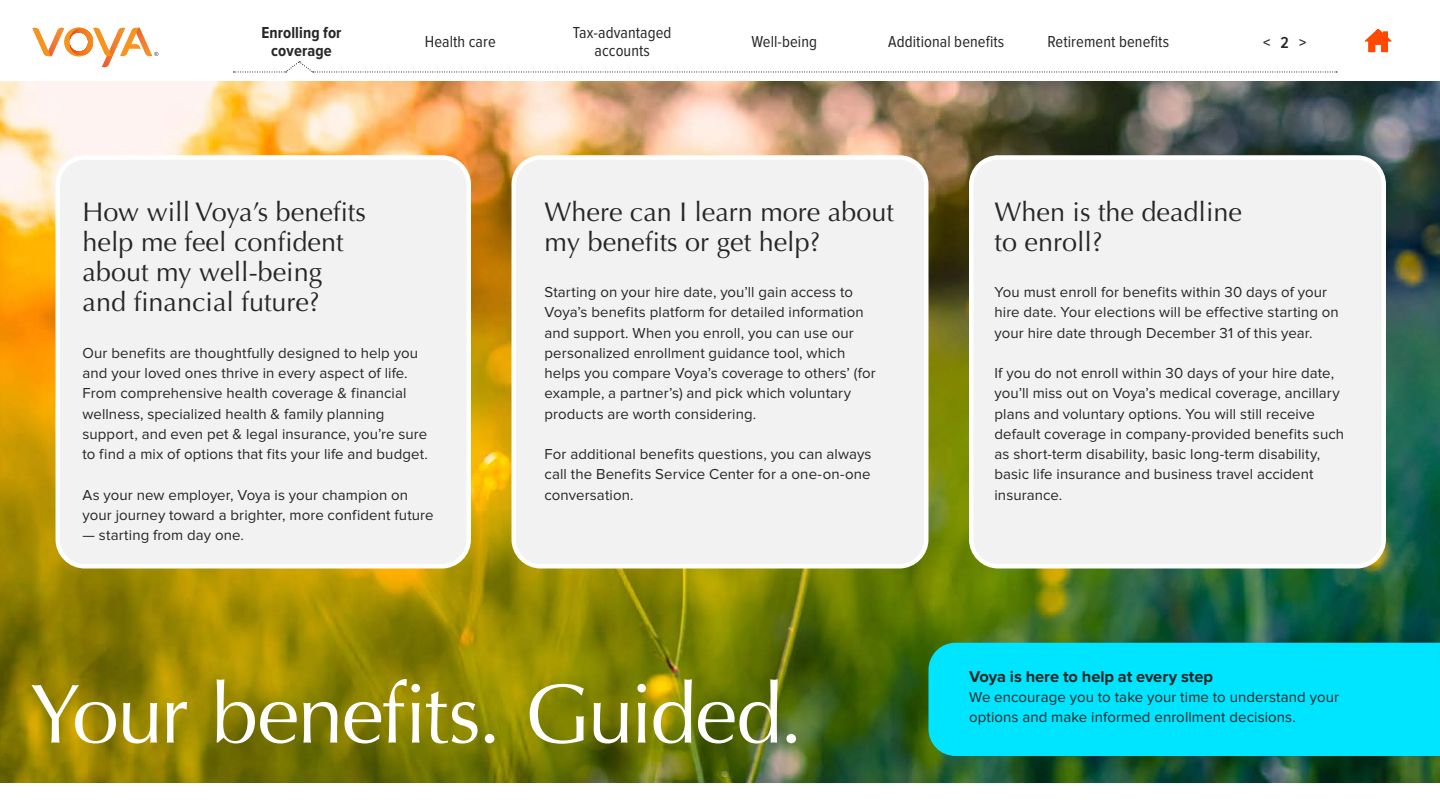
<style>
.page{position:relative;width:1440px;height:810px;background:#fff}
.page>*{position:absolute;margin:0;border:0;box-sizing:border-box;transform-origin:0 0}
.t1{font:84px "Optima";letter-spacing:-.025em;color:#fff}
.t2{font:27px/30px "Optima";color:#262626}
.t3{font:16.5px/18px "Proxima Nova Cond";letter-spacing:.005em;color:#262626;text-align:center}
.t4{font:700 16.5px "Proxima Nova";letter-spacing:-.005em;color:#262626}
.t5{font:700 16.5px/18px "Proxima Nova Cond";letter-spacing:.005em;color:#262626;text-align:center}
.t6{font:600 16.5px "Proxima Nova Cond";color:#262626}
.t7{font:15px/20.2px "Proxima Nova";letter-spacing:.005em;color:#262626}
</style>
<div class="page">
<img style="left:0;top:81px;width:1440px;height:702px">
<div style="left:58px;top:158px;width:411px;height:408px;background:#f2f2f2;border-radius:27px"></div>
<div style="left:56px;top:155px;width:415px;height:413px;border:4px solid #fff;border-radius:27px"></div>
<div style="left:514px;top:158px;width:412px;height:408px;background:#f2f2f2;border-radius:27px"></div>
<div style="left:512px;top:155px;width:416px;height:413px;border:4px solid #fff;border-radius:27px"></div>
<div style="left:971px;top:158px;width:413px;height:408px;background:#f2f2f2;border-radius:27px"></div>
<div style="left:969px;top:155px;width:417px;height:413px;border:4px solid #fff;border-radius:27px"></div>
<div style="left:928px;top:643px;width:512px;height:113px;background:#00e5ff"></div>
<svg style="left:32px;top:27px;width:126px;height:41px"></svg>
<svg style="left:1365px;top:29px;width:27px;height:23px"></svg>
<svg style="left:233px;top:61px;width:1104px;height:12px"></svg>
<p class="t5" style="left:261px;top:24px;width:82px">Enrolling for coverage</p>
<p class="t3" style="left:425px;top:33px;width:73px">Health care</p>
<p class="t3" style="left:573px;top:24px;width:100px">Tax-advantaged accounts</p>
<p class="t3" style="left:751px;top:33px;width:67px">Well-being</p>
<p class="t3" style="left:888px;top:33px;width:118px">Additional benefits</p>
<p class="t3" style="left:1048px;top:33px;width:123px">Retirement benefits</p>
<p class="t6" style="left:1263px;top:33px;width:45px">&lt;2&gt;</p>
<h2 class="t2" style="left:82px;top:197px;width:285px">How will Voya’s benefits help me feel confident about my well-being and financial future?</h2>
<p class="t7" style="left:82px;top:343px;width:347px">Our benefits are thoughtfully designed to help you and your loved ones thrive in every aspect of life.<br>From comprehensive health coverage &amp; financial wellness, specialized health &amp; family planning support, and even pet &amp; legal insurance, you’re sure to find a mix of options that fits your life and budget.</p>
<p class="t7" style="left:82px;top:485px;width:353px">As your new employer, Voya is your champion on your journey toward a brighter, more confident future</p>
<p class="t7" style="left:82px;top:525px;width:163px">— starting from day one.</p>
<h2 class="t2" style="left:544px;top:197px;width:351px">Where can I learn more about my benefits or get help?</h2>
<p class="t7" style="left:544px;top:282px;width:333px">Starting on your hire date, you’ll gain access to Voya’s benefits platform for detailed information and support. When you enroll, you can use our personalized enrollment guidance tool, which helps you compare Voya’s coverage to others’ (for example, a partner’s) and pick which voluntary products are worth considering.</p>
<p class="t7" style="left:544px;top:444px;width:329px;text-align:justify">For additional benefits questions, you can always call the Benefits Service Center for a one-on-one conversation.</p>
<h1 class="t1" style="left:30px;top:665px;width:775px">Your benefits. Guided.</h1>
<h2 class="t2" style="left:994px;top:197px;width:249px">When is the deadline to enroll?</h2>
<p class="t7" style="left:994px;top:282px;width:346px">You must enroll for benefits within 30 days of your hire date. Your elections will be effective starting on your hire date through December 31 of this year.</p>
<p class="t7" style="left:994px;top:363px;width:351px">If you do not enroll within 30 days of your hire date, you’ll miss out on Voya’s medical coverage, ancillary plans and voluntary options. You will still receive default coverage in company-provided benefits such as short-term disability, basic long-term disability, basic life insurance and business travel accident insurance.</p>
<p class="t4" style="left:969px;top:667px;width:246px">Voya is here to help at every step</p>
<p class="t7" style="left:969px;top:687px;width:372px">We encourage you to take your time to understand your options and make informed enrollment decisions.</p>
</div>
